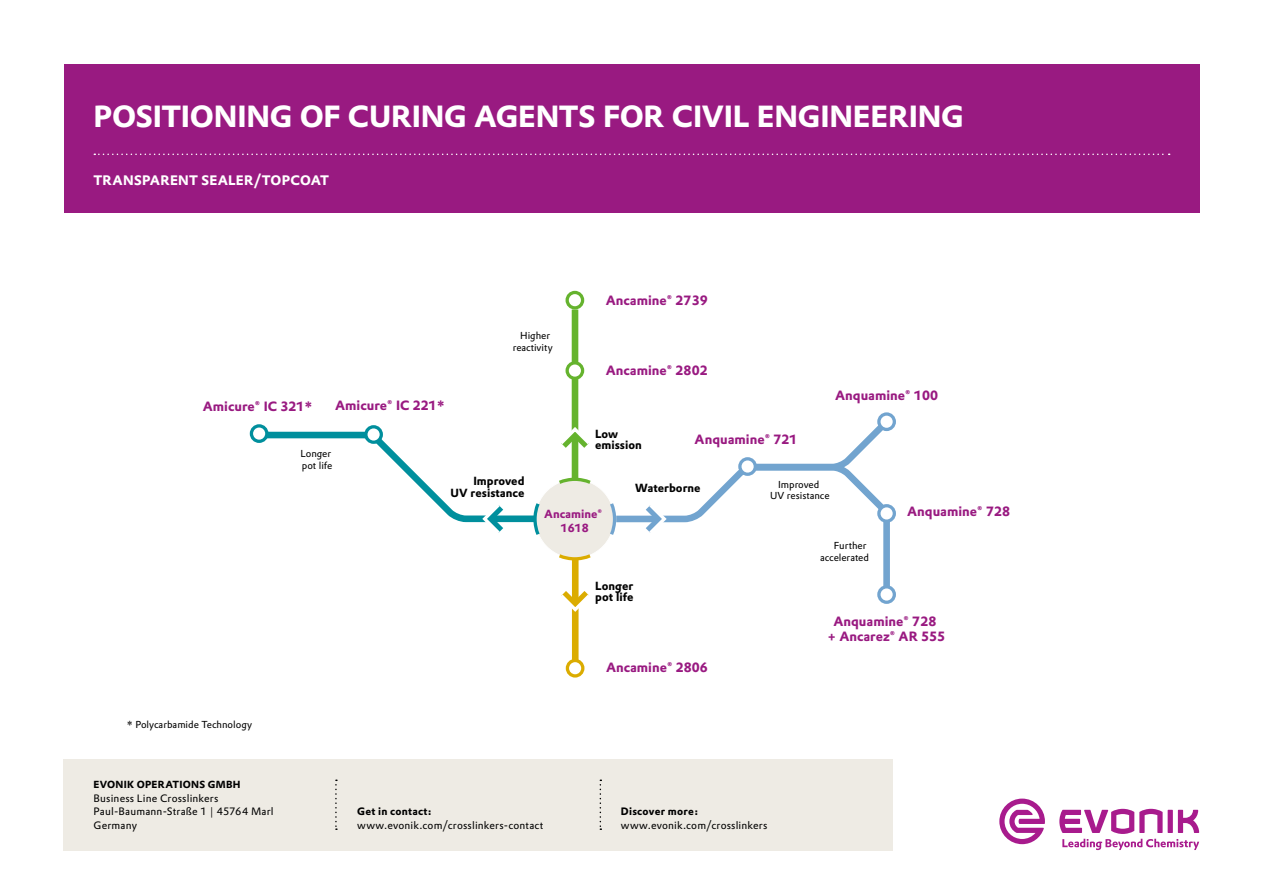
<style>
.page{position:relative;width:1263px;height:893px;background:#fff}
.page>*{position:absolute;margin:0;border:0;box-sizing:border-box;transform-origin:0 0}
.t1{font:700 30px "Evonik Prokyon";letter-spacing:-.005em;color:#fff}
.t2{font:700 13.5px "Evonik Prokyon";letter-spacing:.01em;color:#fff}
.t3{font:700 13.2px/15.9px "Evonik Prokyon";color:#991a81;text-align:center}
.t4{font:700 11.55px/11.6px "Evonik Prokyon";color:#000}
.t5{font:700 11.55px/13.8px "Evonik Prokyon";color:#991a81;text-align:center}
.t6{font:10.5px/13.5px "Evonik Prokyon";letter-spacing:.02em;color:#000}
.t7{font:700 10.5px "Evonik Prokyon";letter-spacing:.025em;color:#000}
.t8{font:700 10.05px "Evonik Prokyon";letter-spacing:.03em;color:#000}
.t9{font:9.9px/11.6px "Evonik Prokyon";color:#000;text-align:center}
.s1{font-family:"Linotype Syntax Com";font-weight:300}
</style>
<div class="page">
<svg style="left:1059px;top:809px;width:140px;height:41px"></svg>
<svg style="left:999px;top:799px;width:46px;height:45px"></svg>
<div style="left:64px;top:759px;width:829px;height:92px;background:#eeebe4"></div>
<svg style="left:335px;top:779px;width:2px;height:51px"></svg>
<svg style="left:600px;top:779px;width:1px;height:51px"></svg>
<div style="left:883px;top:513px;width:7px;height:81px;background:#72a4cf"></div>
<svg style="left:877px;top:585px;width:19px;height:19px"></svg>
<div style="left:572px;top:310px;width:6px;height:169px;background:#65b32e"></div>
<svg style="left:565px;top:291px;width:19px;height:19px"></svg>
<svg style="left:565px;top:361px;width:19px;height:19px"></svg>
<div style="left:572px;top:560px;width:6px;height:111px;background:#dbac00"></div>
<svg style="left:566px;top:659px;width:18px;height:19px"></svg>
<svg style="left:561px;top:591px;width:28px;height:23px"></svg>
<svg style="left:250px;top:412px;width:646px;height:150px"></svg>
<div style="left:64px;top:64px;width:1135px;height:149px;background:#991a81"></div>
<svg style="left:94px;top:154px;width:1076px;height:1px"></svg>
<h1 class="t1" style="left:94px;top:92px;width:872px">POSITIONING OF CURING AGENTS FOR CIVIL ENGINEERING</h1>
<p class="t2" style="left:94px;top:169px;width:237px">TRANSPARENT SEALER/TOPCOAT</p>
<p class="t3" style="left:203px;top:397px;width:111px">Amicure® IC 321*</p>
<p class="t3" style="left:335px;top:396px;width:111px">Amicure® IC 221*</p>
<p class="t9" style="left:300px;top:447px;width:33px;text-align:left">Longer pot life</p>
<p class="t9" style="left:513px;top:329px;width:41px">Higher reactivity</p>
<p class="t4" style="left:450px;top:474px;width:76px;text-align:right">Improved<br>UV resistance</p>
<p class="t3" style="left:606px;top:291px;width:103px">Ancamine® 2739</p>
<p class="t3" style="left:606px;top:361px;width:103px">Ancamine® 2802</p>
<p class="t4" style="left:595px;top:427px;width:48px">Low emission</p>
<p class="t3" style="left:695px;top:431px;width:104px">Anquamine® 721</p>
<p class="t3" style="left:835px;top:386px;width:104px">Anquamine® 100</p>
<p class="t4" style="left:635px;top:481px;width:67px">Waterborne</p>
<p class="t9" style="left:770px;top:478px;width:61px">Improved<br>UV resistance</p>
<p class="t9" style="left:127px;top:718px;width:127px">* Polycarbamide Technology</p>
<p class="t8" style="left:94px;top:776px;width:149px">EVONIK OPERATIONS GMBH</p>
<p class="t6" style="left:94px;top:790px;width:182px">Business Line Crosslinkers<br>Paul-Baumann-Straße 1 <span class="s1">|</span> 45764 Marl<br>Germany</p>
<p class="t5" style="left:544px;top:506px;width:60px">Ancamine®<br>1618</p>
<p class="t4" style="left:595px;top:579px;width:40px">Longer pot life</p>
<p class="t3" style="left:606px;top:658px;width:103px">Ancamine® 2806</p>
<p class="t9" style="left:820px;top:539px;width:50px;text-align:right">Further accelerated</p>
<p class="t3" style="left:907px;top:503px;width:104px">Anquamine® 728</p>
<p class="t3" style="left:828px;top:612px;width:119px">Anquamine® 728<br>+ Ancarez® AR 555</p>
<p class="t7" style="left:357px;top:803px;width:76px">Get in contact:</p>
<p class="t6" style="left:357px;top:818px;width:188px">www.evonik.com/crosslinkers-contact</p>
<p class="t7" style="left:621px;top:803px;width:79px">Discover more:</p>
<p class="t6" style="left:621px;top:818px;width:148px">www.evonik.com/crosslinkers</p>
</div>
